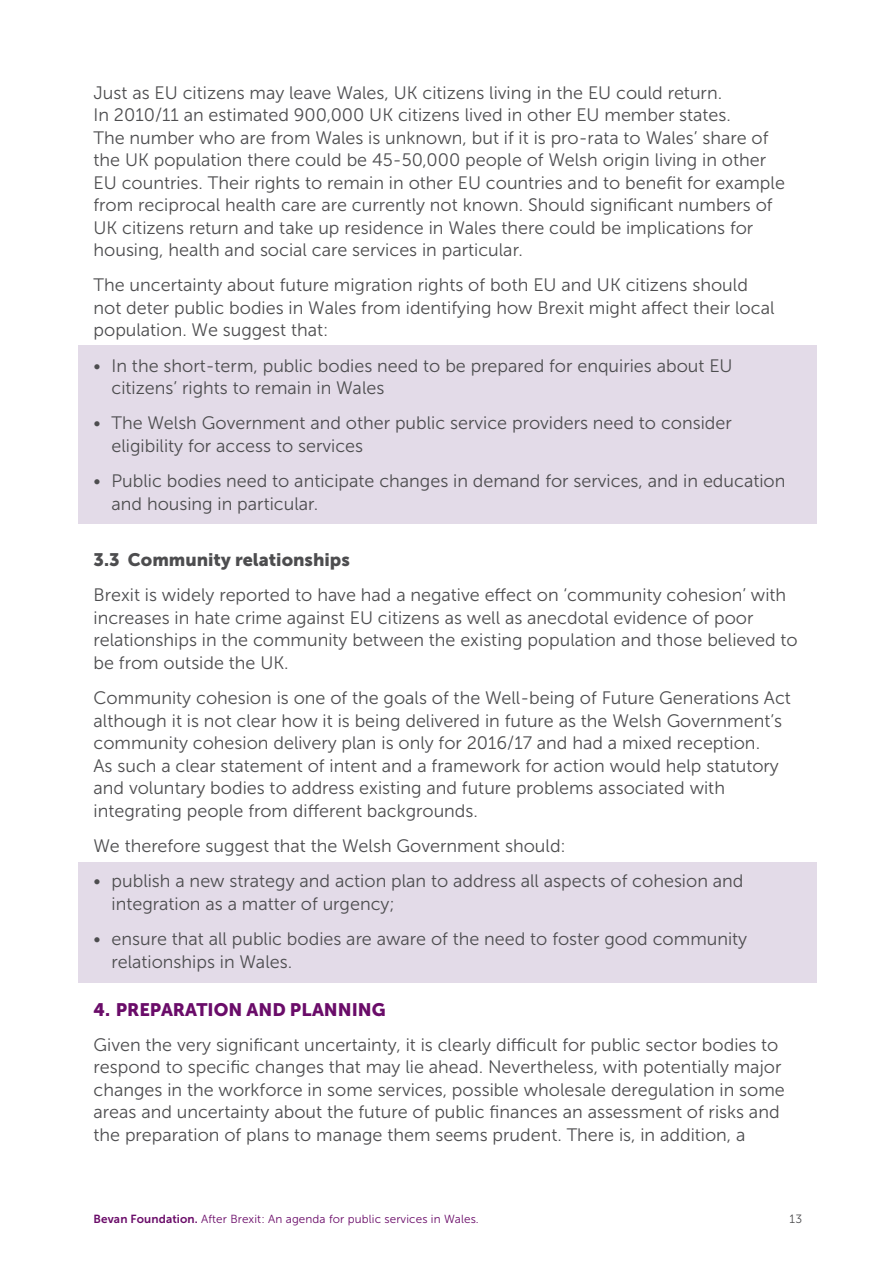
<style>
.page{position:relative;width:893px;height:1263px;background:#fff}
.page>*{position:absolute;margin:0;border:0;box-sizing:border-box;transform-origin:0 0}
.t1{font:18px/22.5px "Museo Sans 300";color:#4d4d4f}
.t2{font:18px "Museo Sans 900";color:#4d4d4f}
.t3{font:18px "Museo Sans 900";color:#6a0c69}
.t4{font:12px "Museo Sans 300";color:#4d4d4f}
.t5{font:11.7px "Museo Sans 300";letter-spacing:.01em;color:#6a0c69}
.s1{font-family:"Museo Sans 700"}
</style>
<div class="page">
<div style="left:78px;top:345px;width:738px;height:179px;background:#e3dbe8"></div>
<div style="left:78px;top:862px;width:738px;height:120px;background:#e3dbe8"></div>
<p class="t1" style="left:94px;top:81px;width:693px">Just as E U citizens may leave Wales, UK citizens living in the E U could return.<br>In 2010/11 an estimated 900,000 UK citizens lived in other E U member states.<br>The number who are from Wales is unknown, but if it is pro-rata to Wales’ share of the UK population there could be 45-50,000 people of Welsh origin living in other EU countries. Their rights to remain in other EU countries and to benefit for example from reciprocal health care are currently not known. Should significant numbers of UK citizens return and take up residence in Wales there could be implications for housing, health and social care services in particular.</p>
<p class="t1" style="left:94px;top:274px;width:682px">The uncertainty about future migration rights of both EU and UK citizens should not deter public bodies in Wales from identifying how B rexit might affect their local population. We suggest that:</p>
<p class="t1" style="left:112px;top:354px;width:623px;text-indent:-18px">• In the short-term, public bodies need to be prepared for enquiries about EU citizens’ rights to remain in Wales</p>
<p class="t1" style="left:112px;top:412px;width:622px;text-indent:-18px">• The Welsh Government and other public service providers need to consider eligibility for access to services</p>
<p class="t1" style="left:112px;top:470px;width:675px;text-indent:-18px">• Public bodies need to anticipate changes in demand for services, and in education and housing in particular.</p>
<p class="t2" style="left:94px;top:550px;width:258px">3.3 Community relationships</p>
<p class="t1" style="left:94px;top:584px;width:706px">B rexit is widely reported to have had a negative effect on ‘community cohesion’ with increases in hate crime against E U citizens as well as anecdotal evidence of poor relationships in the community between the existing population and those believed to be from outside the UK.</p>
<p class="t1" style="left:94px;top:687px;width:699px">Community cohesion is one of the goals of the Well-being of Future Generations Act although it is not clear how it is being delivered in future as the Welsh Government’s community cohesion delivery plan is only for 2016/17 and had a mixed reception.<br>As such a clear statement of intent and a framework for action would help statutory and voluntary bodies to address existing and future problems associated with integrating people from different backgrounds.</p>
<p class="t1" style="left:94px;top:835px;width:474px">We therefore suggest that the Welsh Government should:</p>
<p class="t1" style="left:112px;top:870px;width:633px;text-indent:-18px">• publish a new strategy and action plan to address all aspects of cohesion and integration as a matter of urgency;</p>
<p class="t1" style="left:112px;top:928px;width:637px;text-indent:-18px">• ensure that all public bodies are aware of the need to foster good community relationships in Wales.</p>
<p class="t3" style="left:94px;top:999px;width:294px">4. PREPARATION AND PLANNING</p>
<p class="t1" style="left:94px;top:1033px;width:693px">Given the very significant uncertainty, it is clearly difficult for public sector bodies to respond to specific changes that may lie ahead. N evertheless, with potentially major changes in the workforce in some services, possible wholesale deregulation in some areas and uncertainty about the future of public finances an assessment of risks and the preparation of plans to manage them seems prudent. There is, in addition, a</p>
<p class="t5" style="left:94px;top:1212px;width:387px"><span class="s1">Bevan Foundation.</span> After B rexit: An agenda for public services in Wales.</p>
<p class="t4" style="left:790px;top:1212px;width:14px">13</p>
</div>
